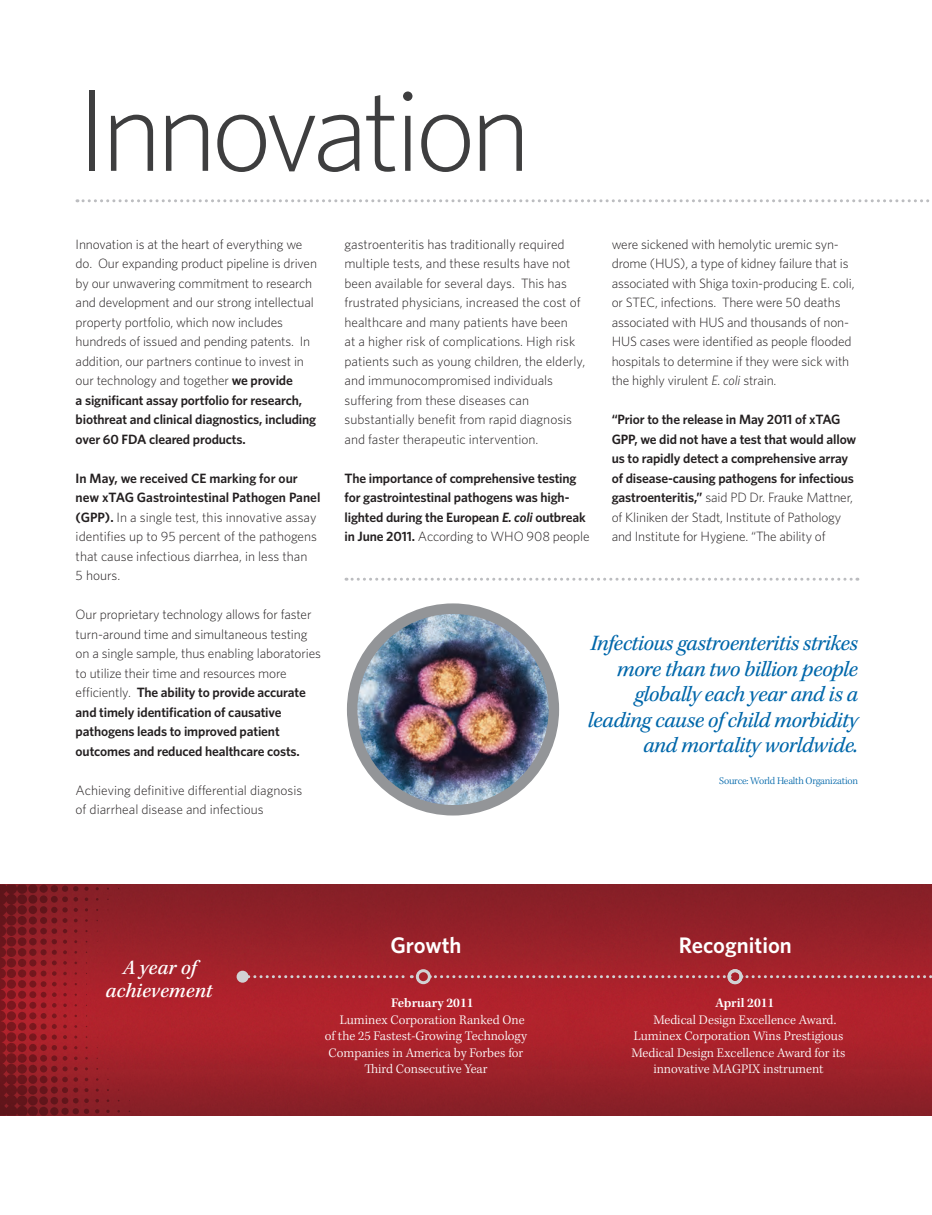
<style>
.page{position:relative;width:932px;height:1215px;background:#fff}
.page>*{position:absolute;margin:0;border:0;box-sizing:border-box;transform-origin:0 0}
.t1{font:300 117px "Whitney";letter-spacing:-.05em;color:#3e3e3f}
.t2{font:italic 22.5px/25.5px "Kepler Std";letter-spacing:-.02em;color:#0067aa;text-align:right}
.runner_top_head{font:600 22.5px "Whitney";color:#fff}
.t3{font:italic 500 21px/22.5px "Kepler Std";color:#fff;text-align:center}
.t4{font:300 13.5px/19.5px "Whitney";letter-spacing:-.01em;color:#231f20}
.t5{font:600 13.5px/19.5px "Whitney";letter-spacing:-.01em;color:#231f20}
.runner_body{font:300 13.5px "Kepler Std";color:#fff}
.runner_date{font:600 13.5px "Kepler Std";color:#fff}
.t6{font:300 10.5px "Kepler Std";letter-spacing:-.02em;color:#0067aa}
.s1{font-weight:600}
.s2{font-style:italic}
.s3{font-weight:300}
</style>
<div class="page">
<img style="left:140px;top:885px;width:792px;height:230px">
<svg style="left:0;top:885px;width:140px;height:231px;background:#911e26"></svg>
<svg style="left:346px;top:578px;width:511px;height:3px"></svg>
<svg style="left:248px;top:975px;width:164px;height:3px"></svg>
<div style="left:236px;top:971px;width:12px;height:12px;background:#d1d2d4;border-radius:50%"></div>
<svg style="left:431px;top:975px;width:296px;height:3px"></svg>
<div style="left:416px;top:969px;width:15px;height:15px;border:3px solid #d1d2d4;border-radius:50%"></div>
<svg style="left:742px;top:975px;width:190px;height:3px"></svg>
<div style="left:727px;top:969px;width:15px;height:15px;border:3px solid #d1d2d4;border-radius:50%"></div>
<img style="left:352px;top:609px;width:202px;height:201px;border-radius:101px">
<div style="left:347px;top:603px;width:212px;height:213px;border:10px solid #939598;border-radius:50%"></div>
<svg style="left:77px;top:199px;width:853px;height:3px"></svg>
<p class="t1" style="left:76px;top:52px;width:456px">Innovation</p>
<p class="t4" style="left:76px;top:234px;width:243px">Innovation is at the heart of everything we do. Our expanding product pipeline is driven by our unwavering commitment to research and development and our strong intellectual property portfolio, which now includes hundreds of issued and pending patents. In addition, our partners continue to invest in our technology and together <span class="s1">we provide<br>a significant assay portfolio for research, biothreat and clinical diagnostics, including over 60 FDA cleared products.</span></p>
<p class="t4" style="left:76px;top:468px;width:246px"><span class="s1">In May, we received CE marking for our new xTAG Gastrointestinal Pathogen Panel (GPP).</span> In a single test, this innovative assay identifies up to 95 percent of the pathogens that cause infectious diarrhea, in less than<br>5 hours.</p>
<p class="t4" style="left:76px;top:605px;width:247px">Our proprietary technology allows for faster turn-around time and simultaneous testing on a single sample, thus enabling laboratories to utilize their time and resources more efficiently. <span class="s1">The ability to provide accurate and timely identification of causative pathogens leads to improved patient outcomes and reduced healthcare costs.</span></p>
<p class="t4" style="left:76px;top:780px;width:228px">Achieving definitive differential diagnosis of diarrheal disease and infectious</p>
<p class="t4" style="left:344px;top:234px;width:242px">gastroenteritis has traditionally required multiple tests, and these results have not been available for several days. This has frustrated physicians, increased the cost of healthcare and many patients have been<br>at a higher risk of complications. High risk patients such as young children, the elderly, and immunocompromised individuals suffering from these diseases can substantially benefit from rapid diagnosis and faster therapeutic intervention.</p>
<p class="t5" style="left:344px;top:468px;width:246px">The importance of comprehensive testing for gastrointestinal pathogens was high&shy;lighted during the European <span class="s2">E. coli</span> outbreak in June 2011. <span class="s3">According to WHO 908 people</span></p>
<p class="t4" style="left:611px;top:234px;width:244px">were sickened with hemolytic uremic syn&shy;drome (HUS), a type of kidney failure that is associated with Shiga toxin-producing E. coli, or STEC, infections. There were 50 deaths associated with HUS and thousands of non-HUS cases were identified as people flooded hospitals to determine if they were sick with the highly virulent <span class="s2">E. coli</span> strain.</p>
<p class="t5" style="left:611px;top:410px;width:246px">“Prior to the release in May 2011 of xTAG GPP, we did not have a test that would allow us to rapidly detect a comprehensive array of disease-causing pathogens for infectious gastroenteritis,” <span class="s3">said PD Dr. Frauke Mattner, of Kliniken der Stadt, Institute of Pathology and Institute for Hygiene. “The ability of</span></p>
<p class="t2" style="left:588px;top:631px;width:272px">Infectious gastroenteritis strikes more than two billion people globally each year and is a leading cause of child morbidity and mortality worldwide.</p>
<p class="t6" style="left:719px;top:775px;width:140px">Source: World Health Organization</p>
<p class="runner_top_head" style="left:390px;top:931px;width:73px">Growth</p>
<p class="runner_top_head" style="left:678px;top:931px;width:114px">Recognition</p>
<p class="t3" style="left:105px;top:957px;width:108px">A year of achievement</p>
<p class="runner_date" style="left:391px;top:995px;width:84px">February 2011</p>
<p class="runner_body" style="left:340px;top:1012px;width:186px">Luminex Corporation Ranked One</p>
<p class="runner_body" style="left:325px;top:1028px;width:203px">of the 25 Fastest-Growing Technology</p>
<p class="runner_body" style="left:328px;top:1045px;width:196px">Companies in America by Forbes for</p>
<p class="runner_body" style="left:364px;top:1061px;width:125px">Third Consecutive Year</p>
<p class="runner_date" style="left:715px;top:995px;width:60px">April 2011</p>
<p class="runner_body" style="left:653px;top:1012px;width:185px">Medical Design Excellence Award.</p>
<p class="runner_body" style="left:633px;top:1028px;width:211px">Luminex Corporation Wins Prestigious</p>
<p class="runner_body" style="left:631px;top:1045px;width:215px">Medical Design Excellence Award for its</p>
<p class="runner_body" style="left:653px;top:1061px;width:172px">innovative MAGPIX instrument</p>
</div>
